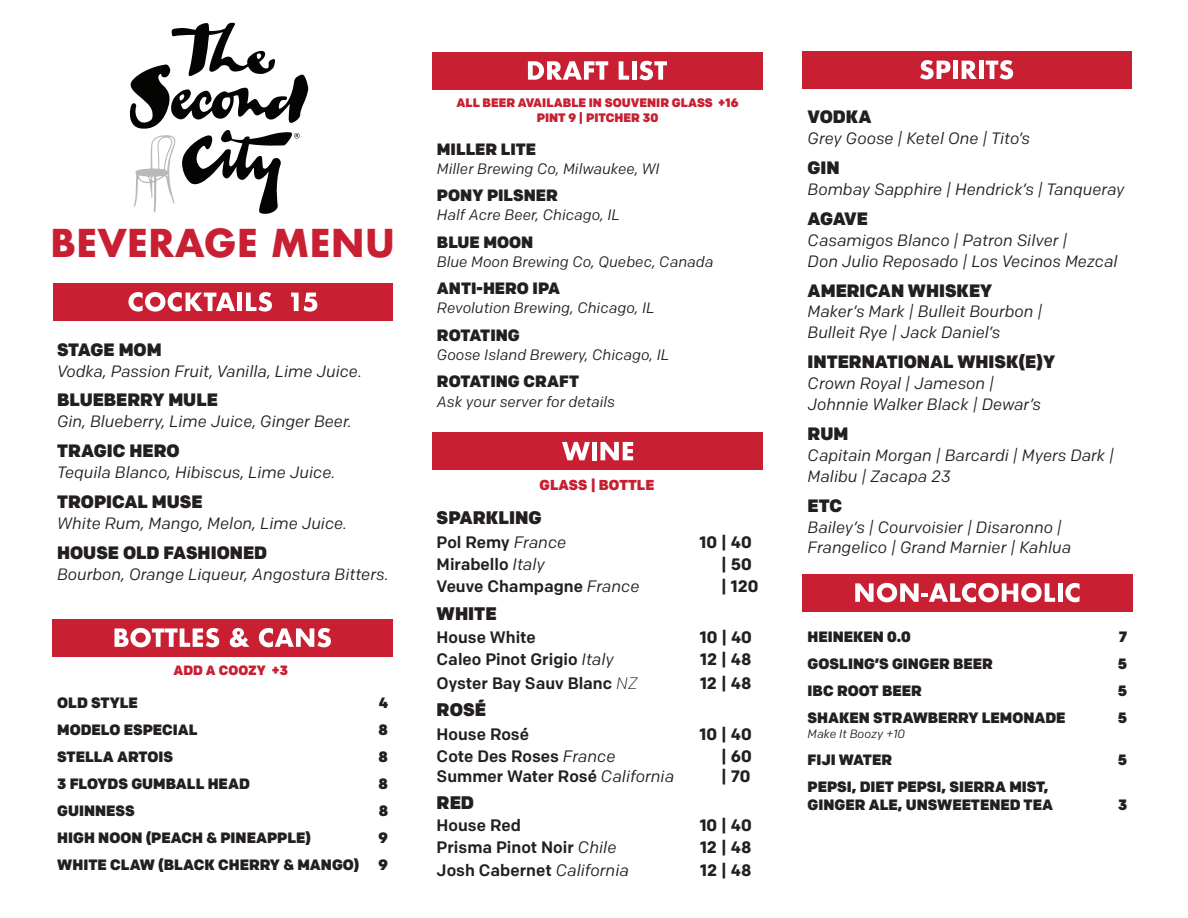
<style>
.page{position:relative;width:1188px;height:918px;background:#fff}
.page>*{position:absolute;margin:0;border:0;box-sizing:border-box;transform-origin:0 0}
.t1{font:700 37.35px "Futura";color:#c82032}
.t2{font:900 18.15px "Colfax";color:#231f20}
.t3{font:900 17.85px "Colfax";color:#231f20}
.t4{font:italic 16.5px/20.9px "Colfax";color:#231f20}
.t5{font:500 16.5px "Colfax";color:#231f20}
.t6{font:900 16.5px "Colfax";color:#231f20}
.t7{font:700 16.5px "Colfax";color:#231f20}
.t8{font:900 15px/18px "Colfax";color:#231f20}
.t9{font:italic 15px "Colfax";color:#231f20}
.t10{font:900 14.4px "Colfax";color:#c82032}
.t11{font:900 13.5px "Colfax";color:#c82032}
.t12{font:900 12.3px/14.9px "Colfax";color:#c82032;text-align:center}
.t13{font:italic 12px "Colfax";color:#231f20}
.s1{font-weight:400;font-style:italic}
.s2{font-weight:300;font-style:italic}
</style>
<div class="page">
<svg style="left:130px;top:23px;width:178px;height:191px"></svg>
<div style="left:432px;top:433px;width:331px;height:37px;background:#c82032"></div>
<svg style="left:562px;top:442px;width:28px;height:18px"></svg>
<div style="left:592px;top:442px;width:5px;height:18px;background:#fff"></div>
<svg style="left:600px;top:442px;width:33px;height:18px"></svg>
<div style="left:432px;top:52px;width:331px;height:37px;background:#c82032"></div>
<svg style="left:528px;top:61px;width:80px;height:19px"></svg>
<svg style="left:619px;top:61px;width:10px;height:19px"></svg>
<hr style="left:632px;top:61px;width:4px;height:19px;background:#fff">
<svg style="left:639px;top:61px;width:28px;height:19px"></svg>
<div style="left:802px;top:51px;width:329px;height:38px;background:#c82032"></div>
<svg style="left:920px;top:60px;width:31px;height:19px"></svg>
<div style="left:953px;top:61px;width:5px;height:18px;background:#fff"></div>
<svg style="left:962px;top:61px;width:15px;height:18px"></svg>
<div style="left:979px;top:61px;width:5px;height:18px;background:#fff"></div>
<svg style="left:986px;top:60px;width:27px;height:19px"></svg>
<div style="left:802px;top:574px;width:331px;height:38px;background:#c82032"></div>
<svg style="left:855px;top:583px;width:200px;height:19px"></svg>
<hr style="left:1058px;top:583px;width:4px;height:19px;background:#fff">
<svg style="left:1065px;top:583px;width:15px;height:19px"></svg>
<div style="left:53px;top:283px;width:340px;height:38px;background:#c82032"></div>
<svg style="left:128px;top:292px;width:107px;height:20px"></svg>
<div style="left:237px;top:293px;width:5px;height:18px;background:#fff"></div>
<svg style="left:246px;top:292px;width:26px;height:20px"></svg>
<svg style="left:291px;top:293px;width:26px;height:19px"></svg>
<div style="left:52px;top:619px;width:341px;height:38px;background:#c82032"></div>
<svg style="left:115px;top:628px;width:104px;height:19px"></svg>
<svg style="left:230px;top:628px;width:19px;height:19px"></svg>
<svg style="left:259px;top:628px;width:72px;height:19px"></svg>
<h1 class="t1" style="left:50px;top:216px;width:347px">BEVERAGE MENU</h1>
<p class="t3" style="left:57px;top:338px;width:106px">STAGE MOM</p>
<p class="t4" style="left:57px;top:360px;width:306px">Vodka, Passion Fruit, Vanilla, Lime Juice.</p>
<p class="t3" style="left:57px;top:389px;width:162px">BLUEBERRY MULE</p>
<p class="t4" style="left:57px;top:411px;width:296px">Gin, Blueberry, Lime Juice, Ginger Beer.</p>
<p class="t3" style="left:57px;top:440px;width:124px">TRAGIC HERO</p>
<p class="t4" style="left:57px;top:462px;width:280px">Tequila Blanco, Hibiscus, Lime Juice.</p>
<p class="t3" style="left:57px;top:491px;width:147px">TROPICAL MUSE</p>
<p class="t4" style="left:57px;top:513px;width:292px">White Rum, Mango, Melon, Lime Juice.</p>
<p class="t3" style="left:57px;top:541px;width:211px">HOUSE OLD FASHIONED</p>
<p class="t4" style="left:57px;top:563px;width:333px">Bourbon, Orange Liqueur, Angostura Bitters.</p>
<p class="t11" style="left:174px;top:662px;width:116px">ADD A COOZY +3</p>
<p class="t8" style="left:57px;top:693px;width:82px">OLD STYLE</p>
<p class="t8" style="left:379px;top:693px;width:11px">4</p>
<p class="t8" style="left:57px;top:720px;width:142px">MODELO ESPECIAL</p>
<p class="t8" style="left:378px;top:720px;width:11px">8</p>
<p class="t8" style="left:57px;top:747px;width:118px">STELLA ARTOIS</p>
<p class="t8" style="left:378px;top:747px;width:11px">8</p>
<p class="t8" style="left:57px;top:774px;width:194px">3 FLOYDS GUMBALL HEAD</p>
<p class="t8" style="left:379px;top:774px;width:11px">8</p>
<p class="t8" style="left:57px;top:801px;width:79px">GUINNESS</p>
<p class="t8" style="left:379px;top:801px;width:11px">8</p>
<p class="t8" style="left:57px;top:828px;width:255px">HIGH NOON (PEACH &amp; PINEAPPLE)</p>
<p class="t8" style="left:379px;top:828px;width:11px">9</p>
<p class="t8" style="left:57px;top:855px;width:304px">WHITE CLAW (BLACK CHERRY &amp; MANGO)</p>
<p class="t8" style="left:379px;top:855px;width:11px">9</p>
<p class="t12" style="left:457px;top:95px;width:283px">ALL BEER AVAILABLE IN SOUVENIR GLASS +16<br>PINT 9 | PITCHER 30</p>
<p class="t6" style="left:437px;top:139px;width:101px">MILLER LITE</p>
<p class="t9" style="left:437px;top:159px;width:224px">Miller Brewing Co, Milwaukee, WI</p>
<p class="t6" style="left:437px;top:185px;width:122px">PONY PILSNER</p>
<p class="t9" style="left:437px;top:206px;width:185px">Half Acre Beer, Chicago, IL</p>
<p class="t6" style="left:437px;top:232px;width:98px">BLUE MOON</p>
<p class="t9" style="left:437px;top:252px;width:278px">Blue Moon Brewing Co, Quebec, Canada</p>
<p class="t6" style="left:437px;top:278px;width:125px">ANTI-HERO IPA</p>
<p class="t9" style="left:437px;top:299px;width:219px">Revolution Brewing, Chicago, IL</p>
<p class="t6" style="left:437px;top:325px;width:84px">ROTATING</p>
<p class="t9" style="left:437px;top:346px;width:234px">Goose Island Brewery, Chicago, IL</p>
<p class="t6" style="left:437px;top:371px;width:144px">ROTATING CRAFT</p>
<p class="t9" style="left:437px;top:392px;width:180px">Ask your server for details</p>
<p class="t10" style="left:540px;top:476px;width:116px">GLASS | BOTTLE</p>
<p class="t2" style="left:437px;top:507px;width:107px">SPARKLING</p>
<p class="t5" style="left:437px;top:532px;width:131px">Pol Remy <span class="s1">France</span></p>
<p class="t7" style="left:700px;top:532px;width:54px">10 | 40</p>
<p class="t5" style="left:437px;top:554px;width:110px">Mirabello <span class="s1">Italy</span></p>
<p class="t7" style="left:721px;top:554px;width:32px">| 50</p>
<p class="t5" style="left:437px;top:576px;width:205px">Veuve Champagne <span class="s1">France</span></p>
<p class="t7" style="left:721px;top:576px;width:39px">| 120</p>
<p class="t2" style="left:437px;top:602px;width:62px">WHITE</p>
<p class="t5" style="left:437px;top:627px;width:101px">House White</p>
<p class="t7" style="left:700px;top:627px;width:54px">10 | 40</p>
<p class="t5" style="left:437px;top:649px;width:179px">Caleo Pinot Grigio <span class="s1">Italy</span></p>
<p class="t7" style="left:700px;top:649px;width:53px">12 | 48</p>
<p class="t5" style="left:437px;top:673px;width:203px">Oyster Bay Sauv Blanc <span class="s2">NZ</span></p>
<p class="t7" style="left:700px;top:673px;width:53px">12 | 48</p>
<p class="t2" style="left:437px;top:699px;width:51px">ROSÉ</p>
<p class="t5" style="left:437px;top:724px;width:94px">House Rosé</p>
<p class="t7" style="left:700px;top:724px;width:54px">10 | 40</p>
<p class="t5" style="left:437px;top:746px;width:180px">Cote Des Roses <span class="s1">France</span></p>
<p class="t7" style="left:721px;top:746px;width:32px">| 60</p>
<p class="t5" style="left:437px;top:766px;width:239px">Summer Water Rosé <span class="s1">California</span></p>
<p class="t7" style="left:721px;top:766px;width:31px">| 70</p>
<p class="t2" style="left:437px;top:792px;width:39px">RED</p>
<p class="t5" style="left:437px;top:815px;width:86px">House Red</p>
<p class="t7" style="left:700px;top:815px;width:54px">10 | 40</p>
<p class="t5" style="left:437px;top:838px;width:181px">Prisma Pinot Noir <span class="s1">Chile</span></p>
<p class="t7" style="left:700px;top:837px;width:53px">12 | 48</p>
<p class="t5" style="left:437px;top:860px;width:194px">Josh Cabernet <span class="s1">California</span></p>
<p class="t7" style="left:700px;top:860px;width:53px">12 | 48</p>
<p class="t3" style="left:808px;top:106px;width:66px">VODKA</p>
<p class="t4" style="left:808px;top:128px;width:224px">Grey Goose | Ketel One | Tito’s</p>
<p class="t3" style="left:808px;top:157px;width:34px">GIN</p>
<p class="t4" style="left:808px;top:179px;width:319px">Bombay Sapphire | Hendrick’s | Tanqueray</p>
<p class="t3" style="left:808px;top:208px;width:62px">AGAVE</p>
<p class="t4" style="left:808px;top:229px;width:312px">Casamigos Blanco | Patron Silver |<br>Don Julio Reposado | Los Vecinos Mezcal</p>
<p class="t3" style="left:808px;top:279px;width:186px">AMERICAN WHISKEY</p>
<p class="t4" style="left:808px;top:301px;width:236px">Maker’s Mark | Bulleit Bourbon |<br>Bulleit Rye | Jack Daniel’s</p>
<p class="t3" style="left:808px;top:351px;width:249px">INTERNATIONAL WHISK(E)Y</p>
<p class="t4" style="left:808px;top:373px;width:235px">Crown Royal | Jameson |<br>Johnnie Walker Black | Dewar’s</p>
<p class="t3" style="left:808px;top:423px;width:42px">RUM</p>
<p class="t4" style="left:808px;top:445px;width:308px">Capitain Morgan | Barcardi | Myers Dark |<br>Malibu | Zacapa 23</p>
<p class="t3" style="left:808px;top:494px;width:36px">ETC</p>
<p class="t4" style="left:808px;top:516px;width:265px">Bailey’s | Courvoisier | Disaronno |<br>Frangelico | Grand Marnier | Kahlua</p>
<p class="t8" style="left:808px;top:628px;width:105px">HEINEKEN 0.0</p>
<p class="t8" style="left:1119px;top:628px;width:10px">7</p>
<p class="t8" style="left:808px;top:655px;width:187px">GOSLING’S GINGER BEER</p>
<p class="t8" style="left:1118px;top:655px;width:11px">5</p>
<p class="t8" style="left:808px;top:682px;width:116px">IBC ROOT BEER</p>
<p class="t8" style="left:1118px;top:682px;width:11px">5</p>
<p class="t8" style="left:808px;top:709px;width:259px">SHAKEN STRAWBERRY LEMONADE</p>
<p class="t8" style="left:1118px;top:709px;width:11px">5</p>
<p class="t13" style="left:808px;top:727px;width:99px">Make It Boozy +10</p>
<p class="t8" style="left:808px;top:751px;width:86px">FIJI WATER</p>
<p class="t8" style="left:1118px;top:751px;width:11px">5</p>
<p class="t8" style="left:808px;top:778px;width:247px">PEPSI, DIET PEPSI, SIERRA MIST,<br>GINGER ALE, UNSWEETENED TEA</p>
<p class="t8" style="left:1118px;top:796px;width:11px">3</p>
</div>
